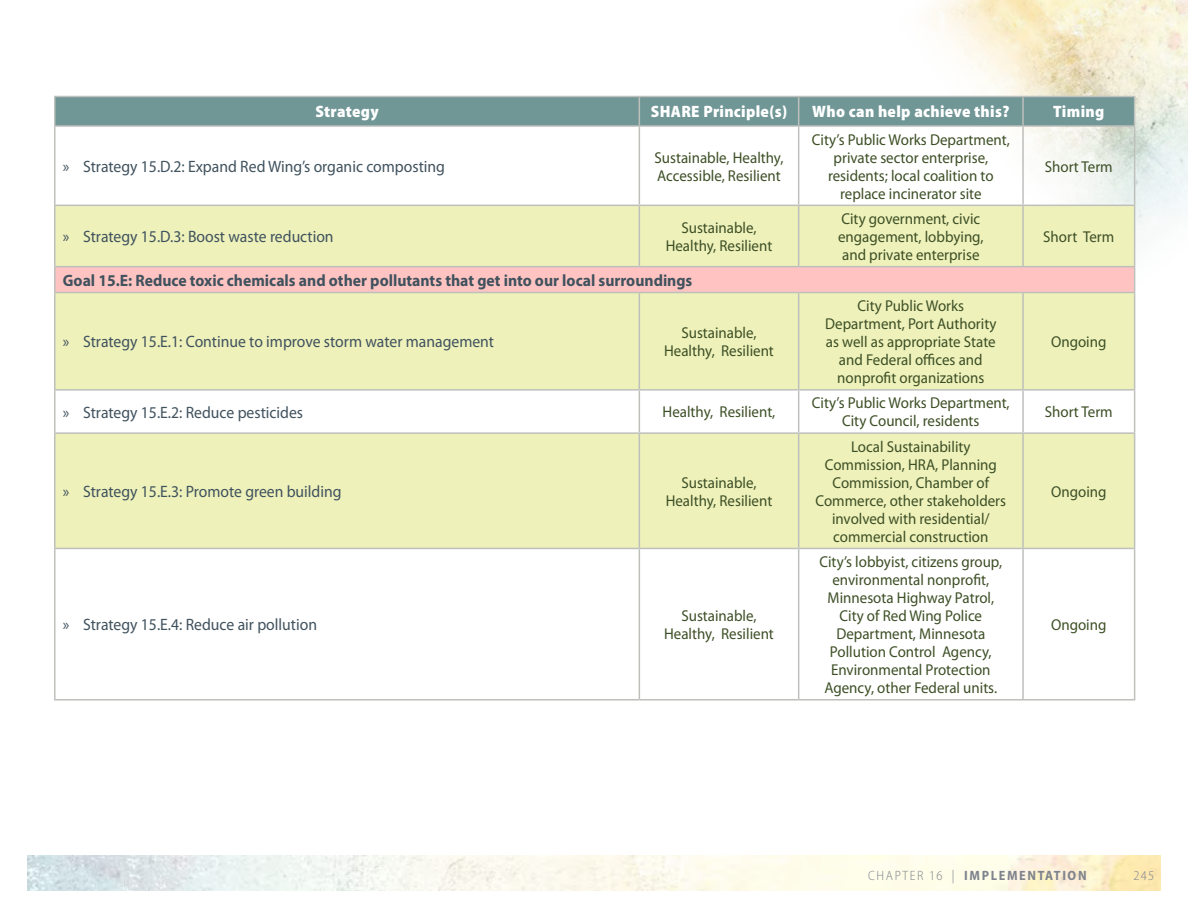
<style>
.page{position:relative;width:1188px;height:918px;background:#fff}
.page>*{position:absolute;margin:0;border:0;box-sizing:border-box;transform-origin:0 0}
.t1{font:16.5px "Myriad Pro";color:#40525e;scale:.95 1}
.Body_Text{font:700 16.5px "Myriad Pro";color:#40525e;scale:.95 1}
.Table_Heading{font:900 semi-condensed 16.5px "Myriad Pro";letter-spacing:.02em;color:#fff}
.Table_Text_Light_Blu{font:15.75px/18px "Myriad Pro";color:#3d4f26;text-align:center;scale:.95 1}
.t2{font:700 semi-condensed 13.5px "Myriad Pro";letter-spacing:.12em;color:#7e838d}
.t3{font:300 semi-condensed 13.5px "Myriad Pro";color:#7e838d}
.s1{font-weight:300}
</style>
<div class="page">
<img style="left:28px;top:856px;width:1132px;height:34px">
<img style="left:889px;top:0;width:299px;height:304px">
<div style="left:56px;top:206px;width:1078px;height:183px;background:#eef1ba"></div>
<div style="left:55px;top:267px;width:1080px;height:26px;background:#ffc4c2"></div>
<svg style="left:56px;top:391px;width:1078px;height:308px"></svg>
<hr style="left:54px;top:267px;width:2px;height:25px;background:#bec0bc">
<svg style="left:1134px;top:267px;width:1px;height:25px"></svg>
<hr style="left:54px;top:292px;width:585px;height:1px;background:#bec0bc">
<hr style="left:639px;top:292px;width:160px;height:1px;background:#bec0bc">
<hr style="left:799px;top:292px;width:224px;height:1px;background:#bec0bc">
<hr style="left:1023px;top:292px;width:112px;height:1px;background:#bec0bc">
<hr style="left:54px;top:205px;width:585px;height:1px;background:#bec0bc">
<hr style="left:54px;top:266px;width:585px;height:1px;background:#bec0bc">
<hr style="left:54px;top:389px;width:585px;height:2px;background:#bec0bc">
<hr style="left:54px;top:432px;width:585px;height:2px;background:#bec0bc">
<hr style="left:54px;top:548px;width:585px;height:1px;background:#bec0bc">
<hr style="left:54px;top:699px;width:585px;height:2px;background:#bec0bc">
<hr style="left:639px;top:127px;width:1px;height:78px;background:#bec0bc">
<hr style="left:639px;top:205px;width:160px;height:1px;background:#bec0bc">
<hr style="left:639px;top:206px;width:1px;height:60px;background:#bec0bc">
<hr style="left:639px;top:266px;width:160px;height:1px;background:#bec0bc">
<hr style="left:639px;top:293px;width:1px;height:96px;background:#bec0bc">
<hr style="left:639px;top:389px;width:160px;height:2px;background:#bec0bc">
<hr style="left:639px;top:391px;width:1px;height:41px;background:#bec0bc">
<hr style="left:639px;top:432px;width:160px;height:2px;background:#bec0bc">
<hr style="left:639px;top:434px;width:1px;height:114px;background:#bec0bc">
<hr style="left:639px;top:548px;width:160px;height:1px;background:#bec0bc">
<hr style="left:639px;top:549px;width:1px;height:150px;background:#bec0bc">
<hr style="left:639px;top:699px;width:160px;height:2px;background:#bec0bc">
<hr style="left:798px;top:127px;width:1px;height:78px;background:#bec0bc">
<hr style="left:799px;top:205px;width:224px;height:1px;background:#bec0bc">
<hr style="left:798px;top:206px;width:1px;height:60px;background:#bec0bc">
<hr style="left:799px;top:266px;width:224px;height:1px;background:#bec0bc">
<hr style="left:798px;top:293px;width:1px;height:96px;background:#bec0bc">
<hr style="left:799px;top:389px;width:224px;height:2px;background:#bec0bc">
<hr style="left:798px;top:391px;width:1px;height:41px;background:#bec0bc">
<hr style="left:799px;top:432px;width:224px;height:2px;background:#bec0bc">
<hr style="left:798px;top:434px;width:1px;height:114px;background:#bec0bc">
<hr style="left:799px;top:548px;width:224px;height:1px;background:#bec0bc">
<hr style="left:798px;top:549px;width:1px;height:150px;background:#bec0bc">
<hr style="left:799px;top:699px;width:224px;height:2px;background:#bec0bc">
<hr style="left:1022px;top:127px;width:2px;height:78px;background:#bec0bc">
<hr style="left:1023px;top:205px;width:112px;height:1px;background:#bec0bc">
<hr style="left:1022px;top:206px;width:2px;height:60px;background:#bec0bc">
<hr style="left:1023px;top:266px;width:112px;height:1px;background:#bec0bc">
<hr style="left:1022px;top:293px;width:2px;height:96px;background:#bec0bc">
<hr style="left:1023px;top:389px;width:112px;height:2px;background:#bec0bc">
<hr style="left:1022px;top:391px;width:2px;height:41px;background:#bec0bc">
<hr style="left:1023px;top:432px;width:112px;height:2px;background:#bec0bc">
<hr style="left:1022px;top:434px;width:2px;height:114px;background:#bec0bc">
<hr style="left:1023px;top:548px;width:112px;height:1px;background:#bec0bc">
<hr style="left:1022px;top:549px;width:2px;height:150px;background:#bec0bc">
<hr style="left:1023px;top:699px;width:112px;height:2px;background:#bec0bc">
<hr style="left:54px;top:127px;width:2px;height:78px;background:#bec0bc">
<hr style="left:1134px;top:127px;width:1px;height:78px;background:#bec0bc">
<hr style="left:54px;top:206px;width:2px;height:60px;background:#bec0bc">
<hr style="left:1134px;top:206px;width:1px;height:60px;background:#bec0bc">
<hr style="left:54px;top:293px;width:2px;height:96px;background:#bec0bc">
<hr style="left:1134px;top:293px;width:1px;height:96px;background:#bec0bc">
<hr style="left:54px;top:391px;width:2px;height:41px;background:#bec0bc">
<hr style="left:1134px;top:391px;width:1px;height:41px;background:#bec0bc">
<hr style="left:54px;top:434px;width:2px;height:114px;background:#bec0bc">
<hr style="left:1134px;top:434px;width:1px;height:114px;background:#bec0bc">
<hr style="left:54px;top:549px;width:2px;height:150px;background:#bec0bc">
<hr style="left:1134px;top:549px;width:1px;height:150px;background:#bec0bc">
<hr style="left:54px;top:96px;width:585px;height:1px;background:#bec0bc">
<hr style="left:54px;top:97px;width:2px;height:28px;background:#bec0bc">
<svg style="left:55px;top:96px;width:1080px;height:29px;background:#739897"></svg>
<hr style="left:54px;top:125px;width:585px;height:2px;background:#bec0bc">
<hr style="left:639px;top:125px;width:160px;height:2px;background:#bec0bc">
<hr style="left:799px;top:125px;width:224px;height:2px;background:#bec0bc">
<hr style="left:1023px;top:125px;width:112px;height:2px;background:#bec0bc">
<p class="Table_Heading" style="left:315px;top:101px;width:65px">Strategy</p>
<p class="Table_Heading" style="left:651px;top:101px;width:138px">SHARE Principle(s)</p>
<p class="Table_Heading" style="left:812px;top:101px;width:199px">Who can help achieve this?</p>
<p class="Table_Heading" style="left:1053px;top:101px;width:53px">Timing</p>
<p class="t1" style="left:63px;top:156px;width:404px">» Strategy 15.D.2: Expand Red Wing’s organic composting</p>
<p class="Table_Text_Light_Blu" style="left:655px;top:148px;width:137px;text-align:left">Sustainable, Healthy,<br>Accessible, Resilient</p>
<p class="Table_Text_Light_Blu" style="left:812px;top:130px;width:210px">City’s Public Works Department, private sector enterprise, residents; local coalition to replace incinerator site</p>
<p class="Table_Text_Light_Blu" style="left:1045px;top:157px;width:73px">Short Term</p>
<p class="t1" style="left:63px;top:226px;width:287px">» Strategy 15.D.3: Boost waste reduction</p>
<p class="Table_Text_Light_Blu" style="left:666px;top:218px;width:114px">Sustainable,<br>Healthy, Resilient</p>
<p class="Table_Text_Light_Blu" style="left:838px;top:209px;width:155px;text-align:left">City government, civic engagement, lobbying, and private enterprise</p>
<p class="Body_Text" style="left:63px;top:269px;width:664px">Goal 15.E: Reduce toxic chemicals and other pollutants that get into our local surroundings</p>
<p class="t1" style="left:63px;top:332px;width:455px">» Strategy 15.E.1: Continue to improve storm water management</p>
<p class="Table_Text_Light_Blu" style="left:664px;top:324px;width:117px">Sustainable,<br>Healthy, Resilient</p>
<p class="Table_Text_Light_Blu" style="left:825px;top:297px;width:182px">City Public Works<br>Department, Port Authority as well as appropriate State and Federal offices and nonprofit organizations</p>
<p class="Table_Text_Light_Blu" style="left:1043px;top:227px;width:76px">Short Term</p>
<p class="Table_Text_Light_Blu" style="left:1051px;top:333px;width:60px">Ongoing</p>
<p class="t1" style="left:63px;top:402px;width:254px">» Strategy 15.E.2: Reduce pesticides</p>
<p class="Table_Text_Light_Blu" style="left:663px;top:403px;width:120px">Healthy, Resilient,</p>
<p class="Table_Text_Light_Blu" style="left:812px;top:394px;width:210px">City’s Public Works Department,<br>City Council, residents</p>
<p class="Table_Text_Light_Blu" style="left:1045px;top:403px;width:73px">Short Term</p>
<p class="t1" style="left:63px;top:481px;width:295px">» Strategy 15.E.3: Promote green building</p>
<p class="Table_Text_Light_Blu" style="left:666px;top:473px;width:114px">Sustainable,<br>Healthy, Resilient</p>
<p class="t1" style="left:63px;top:615px;width:269px">» Strategy 15.E.4: Reduce air pollution</p>
<p class="Table_Text_Light_Blu" style="left:664px;top:606px;width:117px">Sustainable,<br>Healthy, Resilient</p>
<p class="Table_Text_Light_Blu" style="left:816px;top:437px;width:202px">Local Sustainability<br>Commission, HRA, Planning<br>Commission, Chamber of<br>Commerce, other stakeholders involved with residential/ commercial construction</p>
<p class="Table_Text_Light_Blu" style="left:819px;top:552px;width:194px">City’s lobbyist, citizens group, environmental nonprofit,<br>Minnesota Highway Patrol,<br>City of Red Wing Police<br>Department, Minnesota<br>Pollution Control Agency,<br>Environmental Protection<br>Agency, other Federal units.</p>
<p class="Table_Text_Light_Blu" style="left:1051px;top:482px;width:60px">Ongoing</p>
<p class="Table_Text_Light_Blu" style="left:1051px;top:616px;width:60px">Ongoing</p>
<p class="t2" style="left:868px;top:866px;width:220px"><span class="s1">CHAPTER 16 |</span> IMPLEMENTATION</p>
<p class="t3" style="left:1133px;top:867px;width:22px">245</p>
</div>
